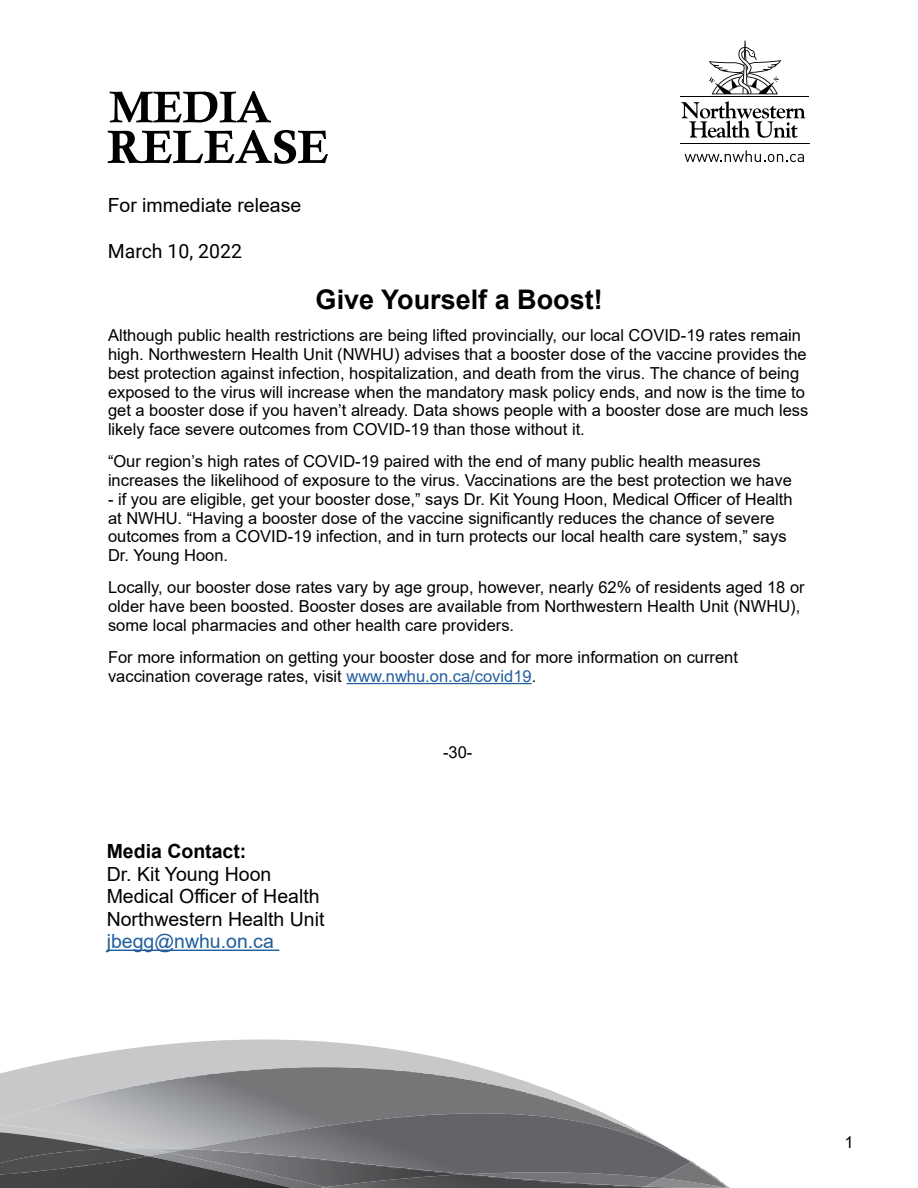
<style>
.page{position:relative;width:918px;height:1188px;background:#fff}
.page>*{position:absolute;margin:0;border:0;box-sizing:border-box;transform-origin:0 0}
.t1{font:700 27px "Arial";color:#000}
.t2{font:19.5px/22.5px "Arial";color:#000}
.t3{font:19.5px "Arial";color:#215e9e}
.t4{font:700 19.5px "Arial";color:#000}
.t5{font:19.5px "Roboto";color:#000}
.t6{font:16.5px/18.8px "Arial";color:#000}
.s1{color:#215e9e}
</style>
<div class="page">
<svg style="left:28px;top:1040px;width:450px;height:27px;fill:#c6c8ca"></svg>
<img style="left:0;top:1067px;width:603px;height:62px">
<img style="left:661px;top:1162px;width:66px;height:25px">
<svg style="left:0;top:1129px;width:188px;height:27px;background:#949597"></svg>
<img style="left:644px;top:1178px;width:17px;height:9px">
<img style="left:188px;top:1113px;width:503px;height:65px">
<img style="left:0;top:1156px;width:303px;height:32px">
<img style="left:0;top:1160px;width:125px;height:17px">
<img style="left:326px;top:1174px;width:318px;height:14px">
<img style="left:168px;top:1149px;width:299px;height:38px">
<hr style="left:680px;top:144px;width:130px;height:1px;background:#000">
<svg style="left:685px;top:150px;width:119px;height:12px"></svg>
<svg style="left:681px;top:101px;width:124px;height:37px"></svg>
<hr style="left:680px;top:97px;width:129px;height:1px;background:#000">
<svg style="left:709px;top:41px;width:72px;height:54px"></svg>
<svg style="left:110px;top:91px;width:161px;height:31px"></svg>
<svg style="left:108px;top:130px;width:220px;height:34px"></svg>
<hr style="left:346px;top:683px;width:186px;height:1px;background:#215e9e">
<hr style="left:107px;top:950px;width:172px;height:1px;background:#215e9e">
<p class="t2" style="left:108px;top:194px;width:195px">For immediate release</p>
<p class="t5" style="left:108px;top:238px;width:136px">March 10, 2022</p>
<h1 class="t1" style="left:316px;top:281px;width:289px">Give Yourself a Boost!</h1>
<p class="t6" style="left:108px;top:326px;width:702px">Although public health restrictions are being lifted provincially, our local COVID-19 rates remain high. Northwestern Health Unit (NWHU) advises that a booster dose of the vaccine provides the best protection against infection, hospitalization, and death from the virus. The chance of being exposed to the virus will increase when the mandatory mask policy ends, and now is the time to get a booster dose if you haven’t already. Data shows people with a booster dose are much less likely face severe outcomes from COVID-19 than those without it.</p>
<p class="t6" style="left:108px;top:452px;width:685px">“Our region’s high rates of COVID-19 paired with the end of many public health measures increases the likelihood of exposure to the virus. Vaccinations are the best protection we have</p>
<p class="t6" style="left:108px;top:490px;width:686px">- if you are eligible, get your booster dose,” says Dr. Kit Young Hoon, Medical Officer of Health at NWHU. “Having a booster dose of the vaccine significantly reduces the chance of severe outcomes from a COVID-19 infection, and in turn protects our local health care system,” says Dr. Young Hoon.</p>
<p class="t6" style="left:108px;top:578px;width:698px">Locally, our booster dose rates vary by age group, however, nearly 62% of residents aged 18 or older have been boosted. Booster doses are available from Northwestern Health Unit (NWHU), some local pharmacies and other health care providers.</p>
<p class="t6" style="left:108px;top:648px;width:632px">For more information on getting your booster dose and for more information on current vaccination coverage rates, visit <span class="s1">www.nwhu.on.ca/covid19</span>.</p>
<p class="t4" style="left:107px;top:838px;width:141px">Media Contact:</p>
<p class="t2" style="left:107px;top:862px;width:219px">Dr. Kit Young Hoon<br>Medical Officer of Health<br>Northwestern Health Unit</p>
<p class="t3" style="left:107px;top:928px;width:169px">jbegg@nwhu.on.ca</p>
<p class="t6" style="left:443px;top:743px;width:31px">-30-</p>
<p class="t6" style="left:844px;top:1132px;width:11px">1</p>
</div>
